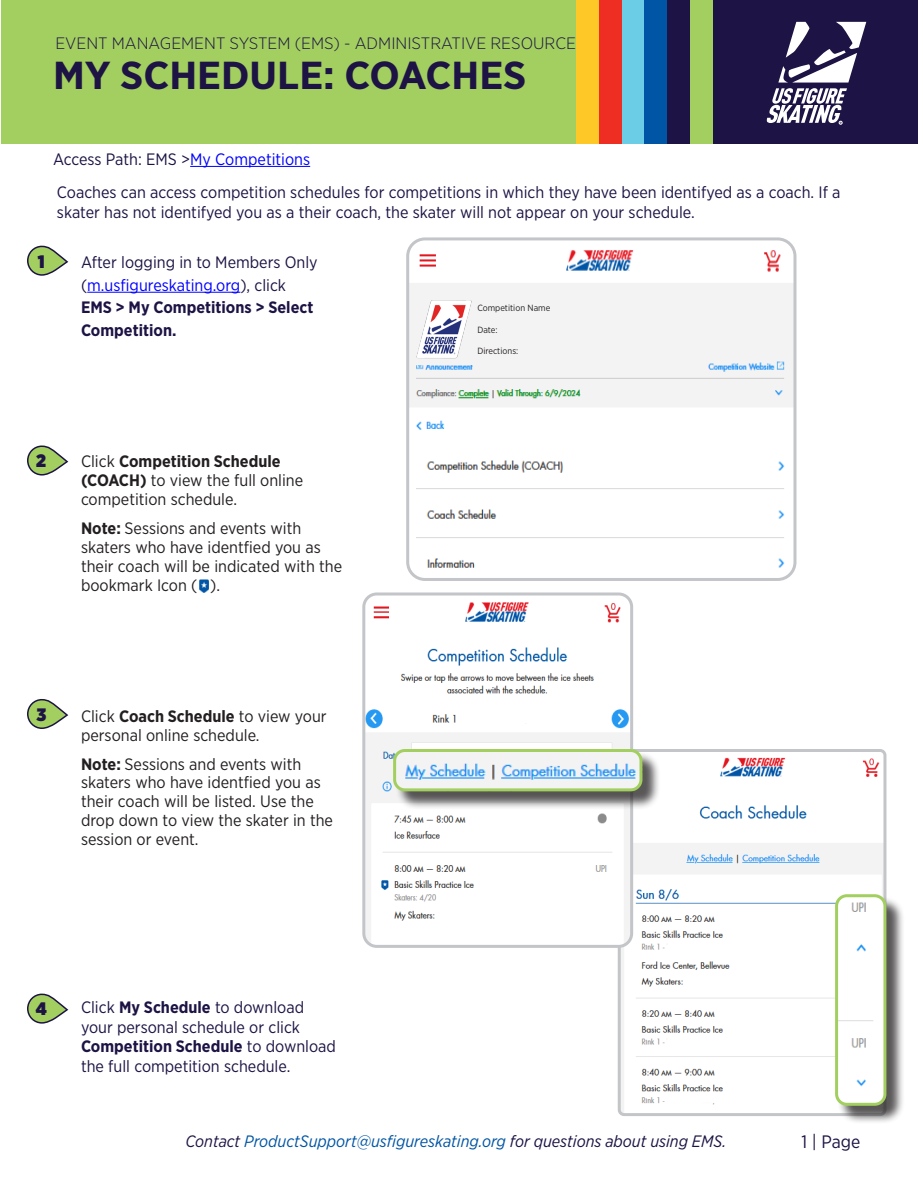
<style>
.page{position:relative;width:918px;height:1188px;background:#fff}
.page>*{position:absolute;margin:0;border:0;box-sizing:border-box;transform-origin:0 0}
.t1{font:700 39px "Gotham Narrow";color:#1d1344;scale:1.08 1}
.t2{font:18px "Gotham Narrow";color:#1d1344}
.t3{font:900 18px "Gotham Narrow";color:#1d1344}
.t4{font:16.5px/18.9px "Gotham Narrow";color:#231f20}
.t5{font:16.5px/19.5px "Gotham Narrow";color:#1d1344}
.t6{font:700 16.5px/22.5px "Gotham Narrow";color:#1d1344}
.t7{font:italic 16.5px "Gotham Narrow";color:#0055a4}
.t8{font:300 16.5px "Gotham Narrow";color:#1d1344;scale:1.06 1}
.t9{font:9px "Gotham Narrow";color:#231f20}
.s1{color:#00f}
.s2{font-weight:400}
.s3{font-weight:400;color:#00f}
.s4{font-weight:700}
.s5{color:#211545}
.s6{color:#1d1344}
</style>
<div class="page">
<img style="left:622px;top:757px;width:260px;height:355px">
<div style="left:618px;top:749px;width:268px;height:367px;border:3px solid #c3c5c8;border-radius:5px"></div>
<img style="left:366px;top:596px;width:266px;height:350px">
<div style="left:362px;top:592px;width:271px;height:356px;border:3px solid #c3c5c8;border-radius:13px"></div>
<div style="left:1px;top:0;width:917px;height:143px;background:#a2cf5f"></div>
<div style="left:653px;top:0;width:265px;height:143px;background:#1d1344"></div>
<div style="left:690px;top:0;width:23px;height:143px;background:#a2cf5f"></div>
<div style="left:644px;top:0;width:23px;height:143px;background:#0155a5"></div>
<div style="left:621px;top:0;width:23px;height:143px;background:#6ccde7"></div>
<div style="left:599px;top:0;width:23px;height:143px;background:#ee2e22"></div>
<div style="left:576px;top:0;width:23px;height:143px;background:#fec827"></div>
<svg style="left:767px;top:22px;width:99px;height:102px"></svg>
<svg style="left:27px;top:245px;width:42px;height:31px"></svg>
<hr style="left:87px;top:292px;width:153px;height:1px;background:#00f">
<img style="left:410px;top:241px;width:382px;height:336px">
<div style="left:406px;top:237px;width:390px;height:344px;border:3px solid #c3c5c8;border-radius:17px"></div>
<div style="left:415px;top:293px;width:58px;height:72px;background:#f3f3f3"></div>
<div style="left:477px;top:304px;width:175px;height:51px;background:#f3f3f3"></div>
<img style="left:416px;top:300px;width:56px;height:59px">
<div style="left:395px;top:751px;width:266px;height:59px;background:#231f20;opacity:.75"></div>
<img style="left:395px;top:751px;width:246px;height:39px">
<div style="left:393px;top:749px;width:249px;height:42px;border:3px solid #a2cf5f;border-radius:10px"></div>
<svg style="left:27px;top:445px;width:42px;height:31px"></svg>
<svg style="left:27px;top:699px;width:42px;height:30px"></svg>
<svg style="left:27px;top:993px;width:42px;height:31px"></svg>
<div style="left:837px;top:896px;width:68px;height:228px;background:#231f20;opacity:.75"></div>
<img style="left:837px;top:896px;width:48px;height:208px">
<div style="left:835px;top:894px;width:51px;height:212px;border:3px solid #a2cf5f;border-radius:10px"></div>
<img style="left:199px;top:579px;width:10px;height:14px">
<hr style="left:190px;top:166px;width:120px;height:1px;background:#00f">
<p class="t8" style="left:55px;top:33px;width:502px">EVENT MANAGEMENT SYSTEM (EMS) - ADMINISTRATIVE RESOURCES</p>
<p class="t1" style="left:53px;top:50px;width:440px">MY SCHEDULE: COACHES</p>
<p class="t3" style="left:38px;top:249px;width:8px">1</p>
<p class="t5" style="left:53px;top:149px;width:259px">Access Path: EMS &gt;<span class="s1">My Competitions</span></p>
<p class="t5" style="left:57px;top:182px;width:785px">Coaches can access competition schedules for competitions in which they have been identifyed as a coach. If a skater has not identifyed you as a their coach, the skater will not appear on your schedule.</p>
<p class="t6" style="left:81px;top:251px;width:238px"><span class="s2">After logging in to Members Only (</span><span class="s3">m.usfigureskating.org</span><span class="s2">), click<br></span>EMS &gt; My Competitions &gt; Select<br>Competition.</p>
<p class="t9" style="left:477px;top:302px;width:74px">Competition Name</p>
<p class="t9" style="left:477px;top:324px;width:22px">Date:</p>
<p class="t9" style="left:477px;top:346px;width:42px">Directions:</p>
<p class="t3" style="left:36px;top:449px;width:11px">2</p>
<p class="t4" style="left:81px;top:451px;width:224px">Click <span class="s4">Competition Schedule (COACH)</span> to view the full online competition schedule.</p>
<p class="t4" style="left:81px;top:518px;width:263px"><span class="s4">Note:</span> Sessions and events with skaters who have identfied you as their coach will be indicated with the bookmark Icon ( ).</p>
<p class="t3" style="left:36px;top:702px;width:11px">3</p>
<p class="t4" style="left:81px;top:706px;width:247px">Click <span class="s4">Coach Schedule</span> to view your personal online schedule.</p>
<p class="t4" style="left:81px;top:754px;width:254px"><span class="s4">Note:</span> Sessions and events with skaters who have identfied you as their coach will be listed. Use the drop down to view the skater in the session or event.</p>
<p class="t3" style="left:36px;top:997px;width:12px">4</p>
<p class="t5" style="left:81px;top:997px;width:257px">Click <span class="s4">My Schedule</span> to download your personal schedule or click<br><span class="s4">Competition Schedule</span> to download the full competition schedule.</p>
<p class="t7" style="left:185px;top:1131px;width:542px"><span class="s5">Contact</span> ProductSupport@usfigureskating.org <span class="s6">for questions about using EMS.</span></p>
<p class="t2" style="left:802px;top:1131px;width:60px">1 | Page</p>
</div>
